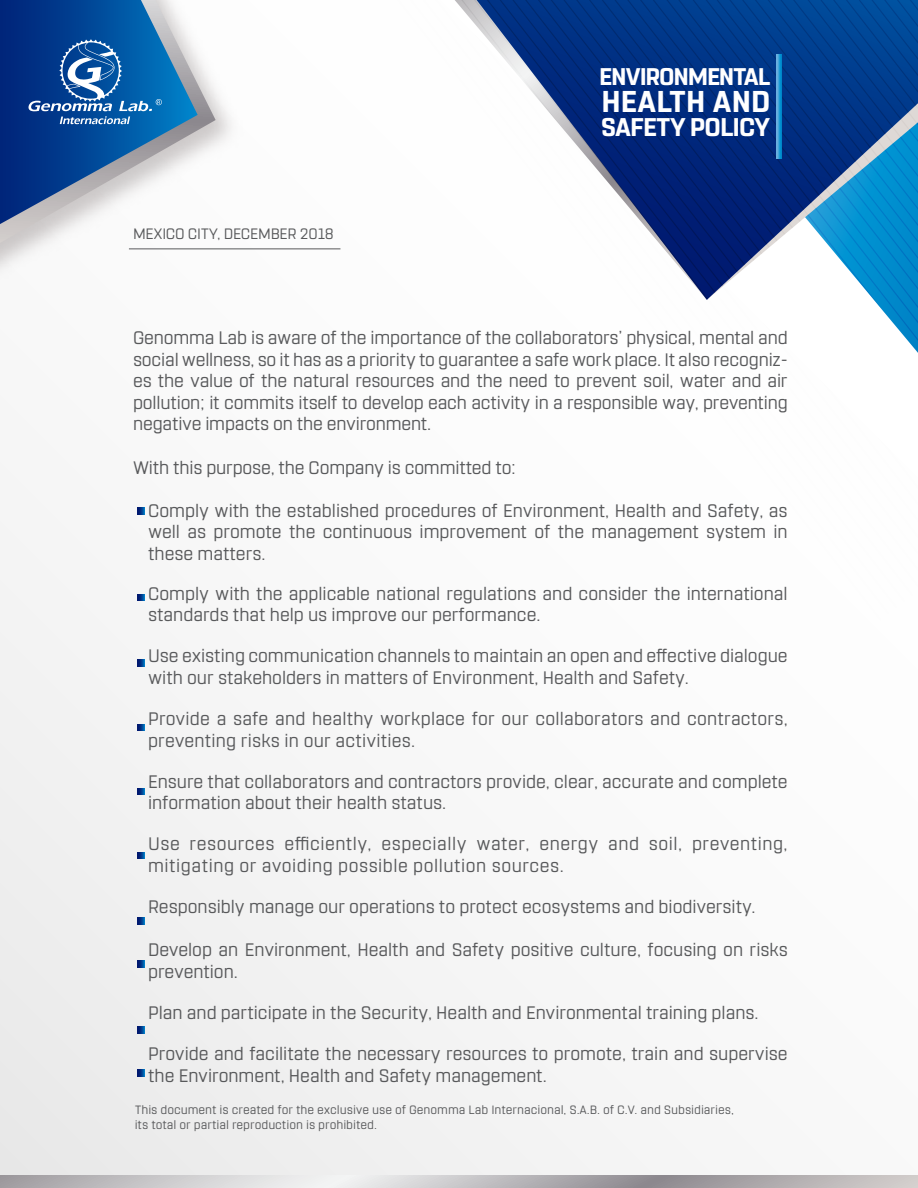
<style>
.page{position:relative;width:918px;height:1188px;background:#f9f9f9}
.page>*{position:absolute;margin:0;border:0;box-sizing:border-box;transform-origin:0 0}
.t1{font:700 30px "Rohn";letter-spacing:.03em;color:#fff}
.t2{font:700 25.5px "Rohn";letter-spacing:-.01em;color:#fff}
.t3{font:700 24px "Rohn";letter-spacing:-.025em;color:#fff}
.t4{font:18px/21.6px "Rohn";letter-spacing:.035em;color:#58595b}
.t5{font:18px/21.6px "Rohn";letter-spacing:.065em;color:#58595b}
.t6{font:15px "Rohn";letter-spacing:.025em;color:#58595b}
.t7{font:12px/14.4px "Rohn";letter-spacing:.05em;color:#58595b}
</style>
<div class="page">
<svg style="left:0;top:1176px;width:918px;height:12px;background:#bfbdbf"></svg>
<svg style="left:0;top:0;width:216px;height:243px"></svg>
<svg style="left:0;top:0;width:198px;height:224px"></svg>
<svg style="left:539px;top:0;width:8px;height:109px"></svg>
<svg style="left:552px;top:0;width:10px;height:127px"></svg>
<svg style="left:568px;top:0;width:9px;height:145px"></svg>
<svg style="left:577px;top:0;width:9px;height:156px"></svg>
<svg style="left:586px;top:0;width:8px;height:166px"></svg>
<svg style="left:594px;top:0;width:8px;height:175px"></svg>
<svg style="left:602px;top:0;width:8px;height:185px"></svg>
<svg style="left:610px;top:0;width:8px;height:194px;background:#0d3480"></svg>
<svg style="left:618px;top:0;width:8px;height:204px;background:#0d3480"></svg>
<svg style="left:626px;top:0;width:8px;height:213px;background:#0b3280"></svg>
<svg style="left:634px;top:0;width:139px;height:300px;background:#20458c"></svg>
<svg style="left:773px;top:0;width:8px;height:244px;background:#12418c"></svg>
<svg style="left:781px;top:0;width:8px;height:237px;background:#0a3886"></svg>
<svg style="left:789px;top:0;width:8px;height:230px;background:#0a3987"></svg>
<svg style="left:797px;top:0;width:8px;height:224px;background:#0c3b88"></svg>
<svg style="left:805px;top:0;width:8px;height:227px;background:#10428d"></svg>
<svg style="left:813px;top:0;width:8px;height:236px;background:#114a93"></svg>
<svg style="left:821px;top:0;width:8px;height:246px;background:#135199"></svg>
<svg style="left:829px;top:0;width:8px;height:256px;background:#13579f"></svg>
<svg style="left:837px;top:0;width:8px;height:265px;background:#125ca3"></svg>
<svg style="left:845px;top:0;width:73px;height:353px;background:#2a7fbb"></svg>
<svg style="left:138px;top:508px;width:6px;height:6px"></svg>
<svg style="left:138px;top:594px;width:6px;height:7px"></svg>
<svg style="left:138px;top:659px;width:6px;height:7px"></svg>
<svg style="left:138px;top:724px;width:6px;height:7px"></svg>
<svg style="left:138px;top:788px;width:6px;height:7px"></svg>
<svg style="left:138px;top:852px;width:6px;height:7px"></svg>
<svg style="left:138px;top:917px;width:6px;height:7px"></svg>
<svg style="left:138px;top:960px;width:6px;height:7px"></svg>
<svg style="left:138px;top:1026px;width:6px;height:7px"></svg>
<svg style="left:138px;top:1069px;width:6px;height:7px"></svg>
<svg style="left:777px;top:54px;width:5px;height:104px"></svg>
<svg style="left:29px;top:39px;width:133px;height:85px;background:#2767aa"></svg>
<hr style="left:129px;top:249px;width:211px;height:1px;background:#58595b">
<p class="t6" style="left:133px;top:225px;width:202px">MEXICO CITY, DECEMBER 2018</p>
<h3 class="t3" style="left:600px;top:63px;width:172px">ENVIRONMENTAL</h3>
<h1 class="t1" style="left:602px;top:84px;width:170px">HEALTH AND</h1>
<h2 class="t2" style="left:601px;top:112px;width:171px">SAFETY POLICY</h2>
<p class="t4" style="left:133px;top:327px;width:656px;text-align:justify">Genomma Lab is aware of the importance of the collaborators’ physical, mental and social wellness, so it has as a priority to guarantee a safe work place. It also recogniz&shy;es the value of the natural resources and the need to prevent soil, water and air pollution; it commits itself to develop each activity in a responsible way, preventing negative impacts on the environment.</p>
<p class="t4" style="left:133px;top:456px;width:384px">With this purpose, the Company is committed to:</p>
<p class="t4" style="left:148px;top:500px;width:640px;text-align:justify">Comply with the established procedures of Environment, Health and Safety, as well as promote the continuous improvement of the management system in these matters.</p>
<p class="t4" style="left:148px;top:582px;width:641px">Comply with the applicable national regulations and consider the international standards that help us improve our performance.</p>
<p class="t4" style="left:148px;top:645px;width:641px">Use existing communication channels to maintain an open and effective dialogue with our stakeholders in matters of Environment, Health and Safety.</p>
<p class="t4" style="left:148px;top:708px;width:640px">Provide a safe and healthy workplace for our collaborators and contractors, preventing risks in our activities.</p>
<p class="t4" style="left:148px;top:771px;width:641px">Ensure that collaborators and contractors provide, clear, accurate and complete information about their health status.</p>
<p class="t5" style="left:148px;top:833px;width:640px">Use resources efficiently, especially water, energy and soil, preventing, mitigating or avoiding possible pollution sources.</p>
<p class="t4" style="left:148px;top:896px;width:608px">Responsibly manage our operations to protect ecosystems and biodiversity.</p>
<p class="t4" style="left:148px;top:939px;width:641px">Develop an Environment, Health and Safety positive culture, focusing on risks prevention.</p>
<p class="t4" style="left:148px;top:1002px;width:611px">Plan and participate in the Security, Health and Environmental training plans.</p>
<p class="t4" style="left:148px;top:1043px;width:641px">Provide and facilitate the necessary resources to promote, train and supervise the Environment, Health and Safety management.</p>
<p class="t7" style="left:135px;top:1103px;width:600px">This document is created for the exclusive use of Genomma Lab Internacional, S.A.B. of C.V. and Subsidiaries, its total or partial reproduction is prohibited.</p>
</div>
